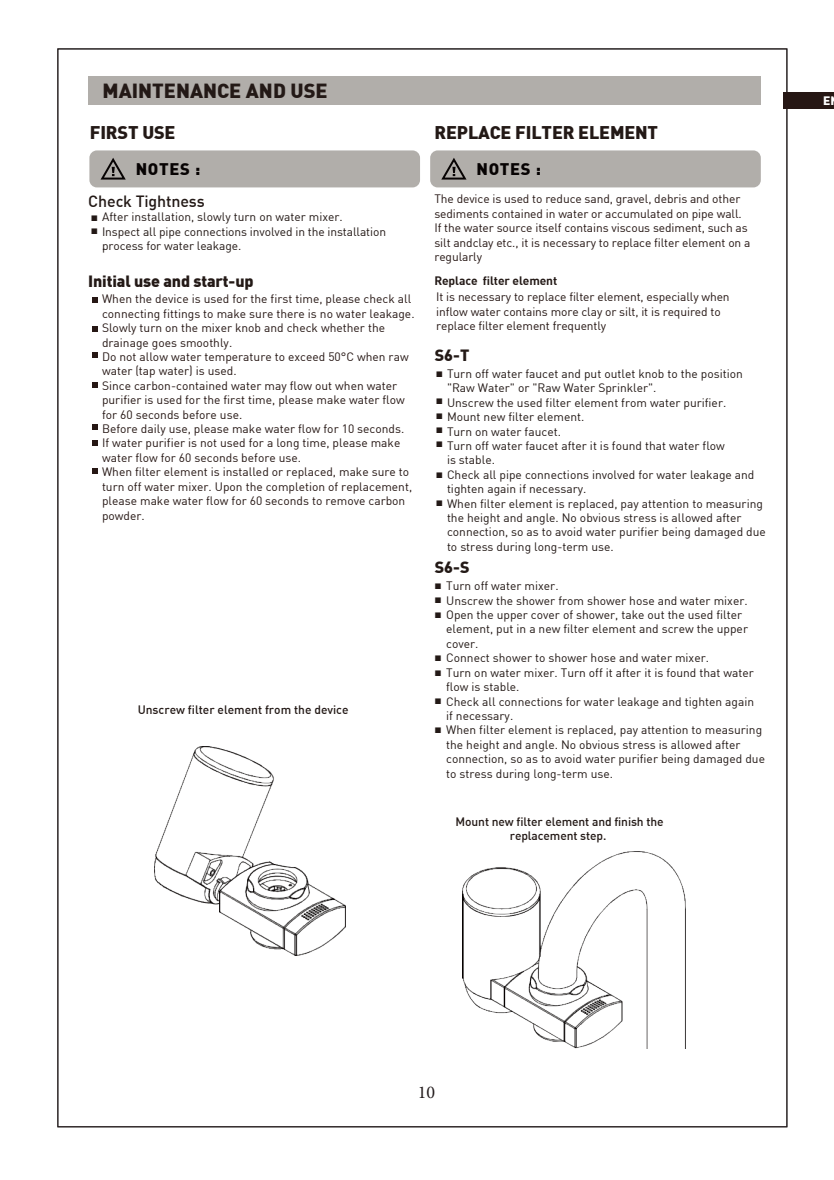
<style>
.page{position:relative;width:834px;height:1180px;background:#fff}
.page>*{position:absolute;margin:0;border:0;box-sizing:border-box;transform-origin:0 0}
.t1{font:900 20px "DIN";color:#231916}
.t2{font:900 18px "DIN";letter-spacing:-.01em;color:#231916}
.t3{font:18px "Minion Pro";color:#241d1e}
.t4{font:900 16.4px "DIN";letter-spacing:.04em;color:#070303}
.t5{font:900 16px "DIN";letter-spacing:-.01em;color:#231916}
.t6{font:500 16px "DIN";letter-spacing:-.01em;color:#231916}
.t7{font:12px/14.4px "DIN";color:#231916}
.t8{font:12px/14.4px "DIN";color:#261714}
.t9{font:500 12px/14.4px "DIN";letter-spacing:-.01em;color:#231916;text-align:center}
.t10{font:700 12px "DIN";letter-spacing:-.01em;color:#231916}
.t11{font:12px/14.4px "Arial";color:#231916;text-align:justify}
.t12{font:900 12px "DIN";color:#fff}
.s1{font-family:"Arial"}
</style>
<div class="page">
<div style="left:89px;top:150px;width:331px;height:37px;background:#b1aeaa;border-radius:7px"></div>
<svg style="left:100px;top:158px;width:26px;height:22px"></svg>
<div style="left:430px;top:150px;width:330px;height:37px;background:#b1aeaa;border-radius:7px"></div>
<svg style="left:441px;top:158px;width:26px;height:22px"></svg>
<div style="left:88px;top:77px;width:672px;height:28px;background:#b1aeaa"></div>
<img style="left:155px;top:746px;width:190px;height:209px">
<img style="left:462px;top:851px;width:223px;height:197px">
<svg style="left:92px;top:297px;width:6px;height:5px"></svg>
<svg style="left:92px;top:326px;width:6px;height:5px"></svg>
<svg style="left:92px;top:352px;width:6px;height:6px"></svg>
<svg style="left:92px;top:382px;width:6px;height:6px"></svg>
<svg style="left:92px;top:424px;width:6px;height:6px"></svg>
<svg style="left:92px;top:440px;width:6px;height:6px"></svg>
<svg style="left:92px;top:468px;width:6px;height:6px"></svg>
<div style="left:783px;top:93px;width:50px;height:16px;background:#261714"></div>
<h1 class="t1" style="left:102px;top:77px;width:227px">MAINTENANCE AND USE</h1>
<h2 class="t2" style="left:90px;top:121px;width:87px">FIRST USE</h2>
<h2 class="t2" style="left:434px;top:121px;width:225px">REPLACE FILTER ELEMENT</h2>
<h3 class="t4" style="left:136px;top:158px;width:66px">NOTES :</h3>
<h3 class="t4" style="left:476px;top:158px;width:66px">NOTES :</h3>
<h3 class="t6" style="left:88px;top:190px;width:118px">Check Tightness</h3>
<p class="t7" style="left:102px;top:209px;width:285px;text-indent:-11px"><span class="s1">■</span> After installation, slowly turn on water mixer.<br>Inspect all pipe connections involved in the installation process for water leakage.</p>
<p class="t11" style="left:91px;top:222px;width:9px">■</p>
<p class="t7" style="left:102px;top:238px;width:5px">.</p>
<p class="t8" style="left:434px;top:191px;width:317px">The device is used to reduce sand, gravel, debris and other sediments contained in water or accumulated on pipe wall.<br>If the water source itself contains viscous sediment, such as silt andclay etc., it is necessary to replace filter element on a regularly</p>
<h3 class="t5" style="left:88px;top:270px;width:167px">Initial use and start-up</h3>
<p class="t10" style="left:434px;top:273px;width:124px">Replace filter element</p>
<p class="t8" style="left:102px;top:291px;width:314px">When the device is used for the first time, please check all connecting fittings to make sure there is no water leakage.<br>Slowly turn on the mixer knob and check whether the drainage goes smoothly.<br>Do not allow water temperature to exceed 50°C when raw water (tap water) is used.<br>Since carbon-contained water may flow out when water purifier is used for the first time, please make water flow for 60 seconds before use.<br>Before daily use, please make water flow for 10 seconds.<br>If water purifier is not used for a long time, please make water flow for 60 seconds before use.<br>When filter element is installed or replaced, make sure to turn off water mixer. Upon the completion of replacement, please make water flow for 60 seconds to remove carbon powder.</p>
<p class="t8" style="left:436px;top:289px;width:295px">It is necessary to replace filter element, especially when inflow water contains more clay or silt, it is required to replace filter element frequently</p>
<h3 class="t5" style="left:435px;top:344px;width:36px">S6-T</h3>
<p class="t7" style="left:447px;top:366px;width:297px;text-indent:-11px"><span class="s1">■</span> Turn off water faucet and put outlet knob to the position "Raw Water" or "Raw Water Sprinkler".<br>Unscrew the used filter element from water purifier.<br>Mount new filter element.<br>Turn on water faucet.<br>Turn off water faucet after it is found that water flow<br>is stable.</p>
<p class="t7" style="left:447px;top:467px;width:320px;text-indent:-11px"><span class="s1">■</span> Check all pipe connections involved for water leakage and tighten again if necessary.<br>When filter element is replaced, pay attention to measuring the height and angle. No obvious stress is allowed after connection, so as to avoid water purifier being damaged due to stress during long-term use.</p>
<p class="t11" style="left:435px;top:392px;width:9px">■ ■ ■ ■</p>
<p class="t11" style="left:435px;top:494px;width:9px">■</p>
<p class="t9" style="left:138px;top:702px;width:212px">Unscrew filter element from the device</p>
<h3 class="t5" style="left:435px;top:557px;width:36px">S6-S</h3>
<p class="t7" style="left:434px;top:578px;width:125px"><span class="s1">■</span> Turn off water mixer.</p>
<p class="t7" style="left:434px;top:592px;width:314px"><span class="s1">■</span> Unscrew the shower from shower hose and water mixer.</p>
<p class="t7" style="left:446px;top:607px;width:303px;text-indent:-12px"><span class="s1">■</span> Open the upper cover of shower, take out the used filter element, put in a new filter element and screw the upper cover.</p>
<p class="t7" style="left:434px;top:650px;width:276px"><span class="s1">■</span> Connect shower to shower hose and water mixer.</p>
<p class="t7" style="left:446px;top:664px;width:309px;text-indent:-12px"><span class="s1">■</span> Turn on water mixer. Turn off it after it is found that water flow is stable.</p>
<p class="t7" style="left:446px;top:693px;width:309px;text-indent:-12px"><span class="s1">■</span> Check all connections for water leakage and tighten again if necessary.</p>
<p class="t7" style="left:446px;top:722px;width:320px;text-indent:-12px"><span class="s1">■</span> When filter element is replaced, pay attention to measuring the height and angle. No obvious stress is allowed after connection, so as to avoid water purifier being damaged due to stress during long-term use.</p>
<p class="t9" style="left:455px;top:813px;width:209px">Mount new filter element and finish the replacement step.</p>
<p class="t12" style="left:823px;top:93px;width:9px">E</p>
<h2 class="t3" style="left:417px;top:1079px;width:19px">10</h2>
</div>
